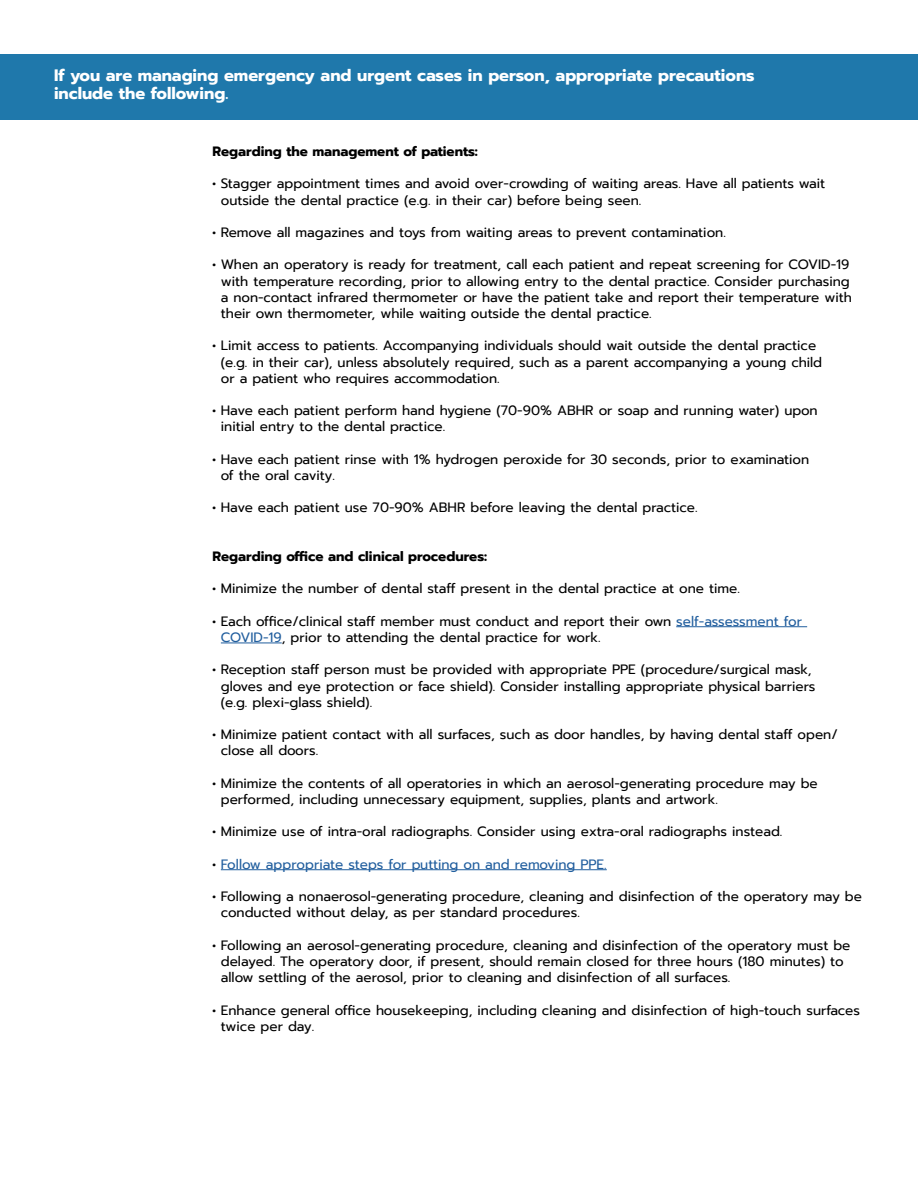
<style>
.page{position:relative;width:918px;height:1188px;background:#fff}
.page>*{position:absolute;margin:0;border:0;box-sizing:border-box;transform-origin:0 0}
.t1{font:700 16.5px/18px "Prompt";color:#fff}
.t2{font:13.5px/16.2px "Prompt";color:#000}
.t3{font:700 13.5px "Prompt";color:#000}
.t4{font:13.5px "Prompt";color:#215e9e}
.s1{font-weight:700}
.s2{color:#215e9e}
.s3{font-weight:700;color:#000}
</style>
<div class="page">
<hr style="left:676px;top:626px;width:131px;height:1px;background:#215e9e">
<hr style="left:221px;top:643px;width:61px;height:1px;background:#215e9e">
<hr style="left:221px;top:869px;width:386px;height:1px;background:#215e9e">
<div style="left:0;top:54px;width:918px;height:65px;background:#1f78ab"></div>
<p class="t1" style="left:54px;top:66px;width:702px">If you are managing emergency and urgent cases in person, appropriate precautions include the following.</p>
<p class="t3" style="left:212px;top:141px;width:267px">Regarding the management of patients:</p>
<p class="t2" style="left:221px;top:176px;width:606px;text-indent:-8px"><span class="s1">•</span> Stagger appointment times and avoid over-crowding of waiting areas. Have all patients wait outside the dental practice (e.g. in their car) before being seen.</p>
<p class="t2" style="left:212px;top:224px;width:515px"><span class="s1">•</span> Remove all magazines and toys from waiting areas to prevent contamination.</p>
<p class="t2" style="left:221px;top:257px;width:633px;text-indent:-8px"><span class="s1">•</span> When an operatory is ready for treatment, call each patient and repeat screening for COVID-19 with temperature recording, prior to allowing entry to the dental practice. Consider purchasing a non-contact infrared thermometer or have the patient take and report their temperature with their own thermometer, while waiting outside the dental practice.</p>
<p class="t2" style="left:221px;top:338px;width:603px;text-indent:-8px"><span class="s1">•</span> Limit access to patients. Accompanying individuals should wait outside the dental practice (e.g. in their car), unless absolutely required, such as a parent accompanying a young child or a patient who requires accommodation.</p>
<p class="t2" style="left:221px;top:402px;width:598px;text-indent:-8px"><span class="s1">•</span> Have each patient perform hand hygiene (70-90% ABHR or soap and running water) upon initial entry to the dental practice.</p>
<p class="t2" style="left:221px;top:451px;width:590px;text-indent:-8px"><span class="s1">•</span> Have each patient rinse with 1% hydrogen peroxide for 30 seconds, prior to examination of the oral cavity.</p>
<p class="t2" style="left:212px;top:500px;width:487px"><span class="s1">•</span> Have each patient use 70-90% ABHR before leaving the dental practice.</p>
<p class="t3" style="left:212px;top:546px;width:276px">Regarding office and clinical procedures:</p>
<p class="t2" style="left:212px;top:581px;width:529px"><span class="s1">•</span> Minimize the number of dental staff present in the dental practice at one time.</p>
<p class="t2" style="left:221px;top:613px;width:583px;text-indent:-8px"><span class="s1">•</span> Each office/clinical staff member must conduct and report their own <span class="s2">self-assessment for<br>COVID-19</span>, prior to attending the dental practice for work.</p>
<p class="t2" style="left:221px;top:662px;width:596px;text-indent:-8px"><span class="s1">•</span> Reception staff person must be provided with appropriate PPE (procedure/surgical mask, gloves and eye protection or face shield). Consider installing appropriate physical barriers (e.g. plexi-glass shield).</p>
<p class="t2" style="left:221px;top:726px;width:618px;text-indent:-8px"><span class="s1">•</span> Minimize patient contact with all surfaces, such as door handles, by having dental staff open/ close all doors.</p>
<p class="t2" style="left:221px;top:775px;width:598px;text-indent:-8px"><span class="s1">•</span> Minimize the contents of all operatories in which an aerosol-generating procedure may be performed, including unnecessary equipment, supplies, plants and artwork.</p>
<p class="t2" style="left:212px;top:824px;width:572px"><span class="s1">•</span> Minimize use of intra-oral radiographs. Consider using extra-oral radiographs instead.</p>
<p class="t4" style="left:212px;top:854px;width:396px"><span class="s3">•</span> Follow appropriate steps for putting on and removing PPE.</p>
<p class="t2" style="left:221px;top:888px;width:643px;text-indent:-8px"><span class="s1">•</span> Following a nonaerosol-generating procedure, cleaning and disinfection of the operatory may be conducted without delay, as per standard procedures.</p>
<p class="t2" style="left:221px;top:937px;width:631px;text-indent:-8px"><span class="s1">•</span> Following an aerosol-generating procedure, cleaning and disinfection of the operatory must be delayed. The operatory door, if present, should remain closed for three hours (180 minutes) to allow settling of the aerosol, prior to cleaning and disinfection of all surfaces.</p>
<p class="t2" style="left:221px;top:1002px;width:641px;text-indent:-8px"><span class="s1">•</span> Enhance general office housekeeping, including cleaning and disinfection of high-touch surfaces twice per day.</p>
</div>
